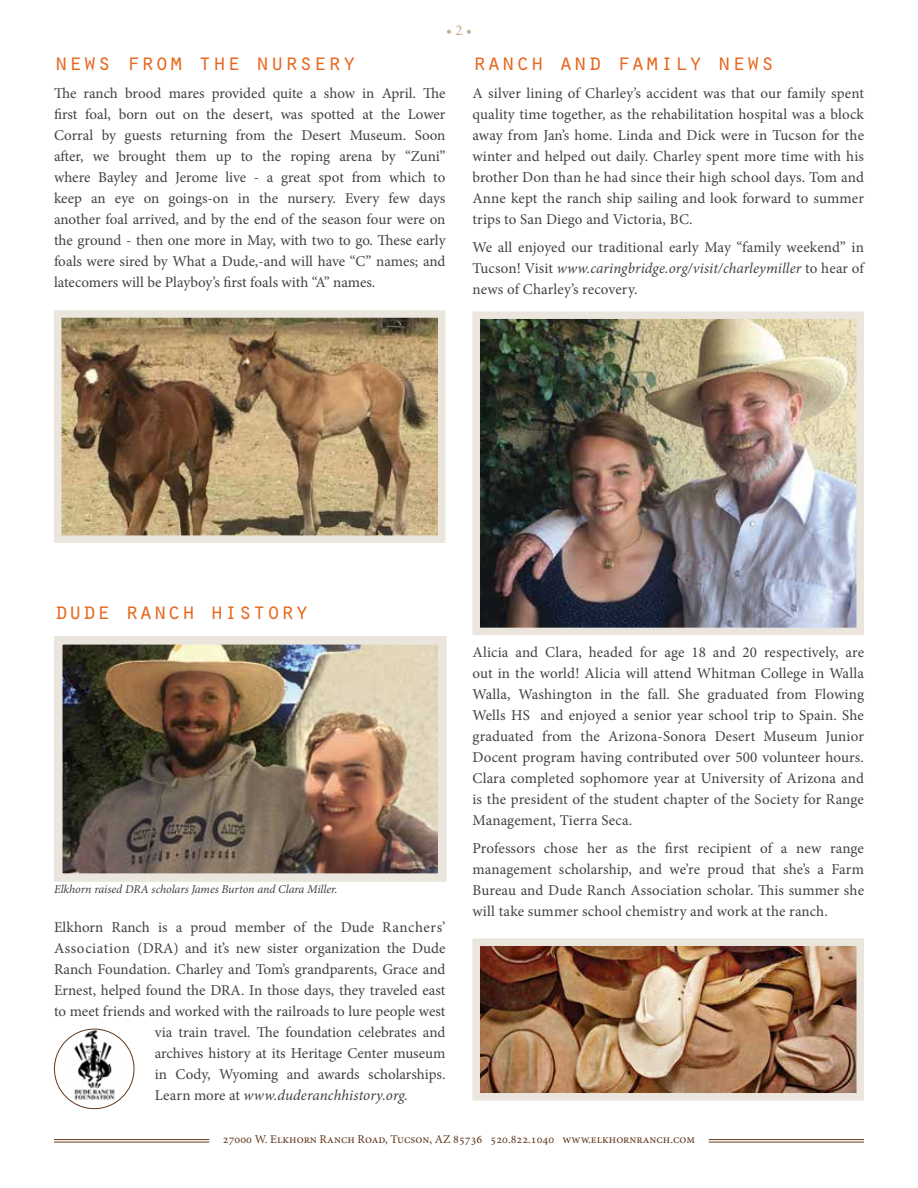
<style>
.page{position:relative;width:918px;height:1188px;background:#fff}
.page>*{position:absolute;margin:0;border:0;box-sizing:border-box;transform-origin:0 0}
.t1{font:24px "Orator Std";color:#e6681f}
.t2{font:15px/21px "Minion Pro";color:#414042;text-align:justify}
.t3{font:italic 15px "Minion Pro";letter-spacing:.005em;color:#414042}
.t4{font:15px "Minion Pro";color:#c1af8f}
.t5{font:12px "Minion Pro";color:#62391d}
.t6{font:italic 12px "Minion Pro";letter-spacing:-.005em;color:#414042}
.s1{font-style:italic}
.s2{font-style:normal}
</style>
<div class="page">
<hr style="left:54px;top:1139px;width:155px;height:1px;background:#62391d">
<hr style="left:54px;top:1142px;width:155px;height:1px;background:#62391d">
<hr style="left:709px;top:1139px;width:155px;height:1px;background:#62391d">
<hr style="left:709px;top:1142px;width:155px;height:1px;background:#62391d">
<img style="left:63px;top:319px;width:374px;height:215px">
<div style="left:54px;top:310px;width:392px;height:233px;border:8px solid #eae5dd"></div>
<img style="left:481px;top:320px;width:374px;height:306px">
<div style="left:472px;top:311px;width:392px;height:324px;border:8px solid #eae5dd"></div>
<img style="left:64px;top:646px;width:372px;height:226px">
<div style="left:54px;top:636px;width:392px;height:246px;border:9px solid #eae5dd"></div>
<img style="left:68px;top:1030px;width:53px;height:71px">
<div style="left:54px;top:1029px;width:81px;height:80px;border:1px solid #62391d;border-radius:50%"></div>
<img style="left:481px;top:947px;width:374px;height:145px">
<div style="left:472px;top:938px;width:392px;height:163px;border:8px solid #eae5dd"></div>
<p class="t4" style="left:446px;top:20px;width:27px">• 2 •</p>
<h1 class="t1" style="left:54px;top:45px;width:304px">news from the nursery</h1>
<p class="t2" style="left:54px;top:83px;width:393px">The ranch brood mares provided quite a show in April. The first foal, born out on the desert, was spotted at the Lower Corral by guests returning from the Desert Museum. Soon after, we brought them up to the roping arena by “Zuni” where Bayley and Jerome live - a great spot from which to keep an eye on goings-on in the nursery. Every few days another foal arrived, and by the end of the season four were on the ground - then one more in May, with two to go. These early foals were sired by What a Dude,-and will have “C” names; and latecomers will be Playboy’s first foals with “A” names.</p>
<h1 class="t1" style="left:472px;top:45px;width:304px">ranch and family news</h1>
<p class="t2" style="left:472px;top:83px;width:393px">A silver lining of Charley’s accident was that our family spent quality time together, as the rehabilitation hospital was a block away from Jan’s home. Linda and Dick were in Tucson for the winter and helped out daily. Charley spent more time with his brother Don than he had since their high school days. Tom and Anne kept the ranch ship sailing and look forward to summer trips to San Diego and Victoria, BC.</p>
<p class="t2" style="left:472px;top:236px;width:393px">We all enjoyed our traditional early May “family weekend” in Tucson! Visit <span class="s1">www.caringbridge.org/visit/charleymiller</span> to hear of news of Charley’s recovery.</p>
<h1 class="t1" style="left:54px;top:594px;width:257px">dude ranch history</h1>
<p class="t6" style="left:54px;top:881px;width:285px">Elkhorn raised DRA scholars James Burton and Clara Miller.</p>
<p class="t2" style="left:54px;top:917px;width:393px">Elkhorn Ranch is a proud member of the Dude Ranchers’</p>
<p class="t2" style="left:54px;top:938px;width:393px">Association (DRA) and it’s new sister organization the Dude</p>
<p class="t2" style="left:54px;top:959px;width:393px">Ranch Foundation. Charley and Tom’s grandparents, Grace and</p>
<p class="t2" style="left:54px;top:980px;width:393px">Ernest, helped found the DRA. In those days, they traveled east</p>
<p class="t2" style="left:54px;top:1001px;width:393px">to meet friends and worked with the railroads to lure people west</p>
<p class="t2" style="left:155px;top:1022px;width:292px">via train travel. The foundation celebrates and</p>
<p class="t2" style="left:155px;top:1043px;width:292px">archives history at its Heritage Center museum</p>
<p class="t2" style="left:155px;top:1064px;width:292px">in Cody, Wyoming and awards scholarships.</p>
<p class="t3" style="left:155px;top:1085px;width:254px"><span class="s2">Learn more at</span> www.duderanchhistory.org<span class="s2">.</span></p>
<p class="t2" style="left:472px;top:642px;width:393px">Alicia and Clara, headed for age 18 and 20 respectively, are out in the world! Alicia will attend Whitman College in Walla Walla, Washington in the fall. She graduated from Flowing Wells HS and enjoyed a senior year school trip to Spain. She graduated from the Arizona-Sonora Desert Museum Junior Docent program having contributed over 500 volunteer hours.<br>Clara completed sophomore year at University of Arizona and is the president of the student chapter of the Society for Range Management, Tierra Seca.</p>
<p class="t2" style="left:472px;top:838px;width:393px">Professors chose her as the first recipient of a new range management scholarship, and we’re proud that she’s a Farm Bureau and Dude Ranch Association scholar. This summer she will take summer school chemistry and work at the ranch.</p>
<p class="t5" style="left:223px;top:1131px;width:474px">27000 W. Elkhorn Ranch Road, Tucson, AZ 85736 520.822.1040 www.elkhornranch.com</p>
</div>
